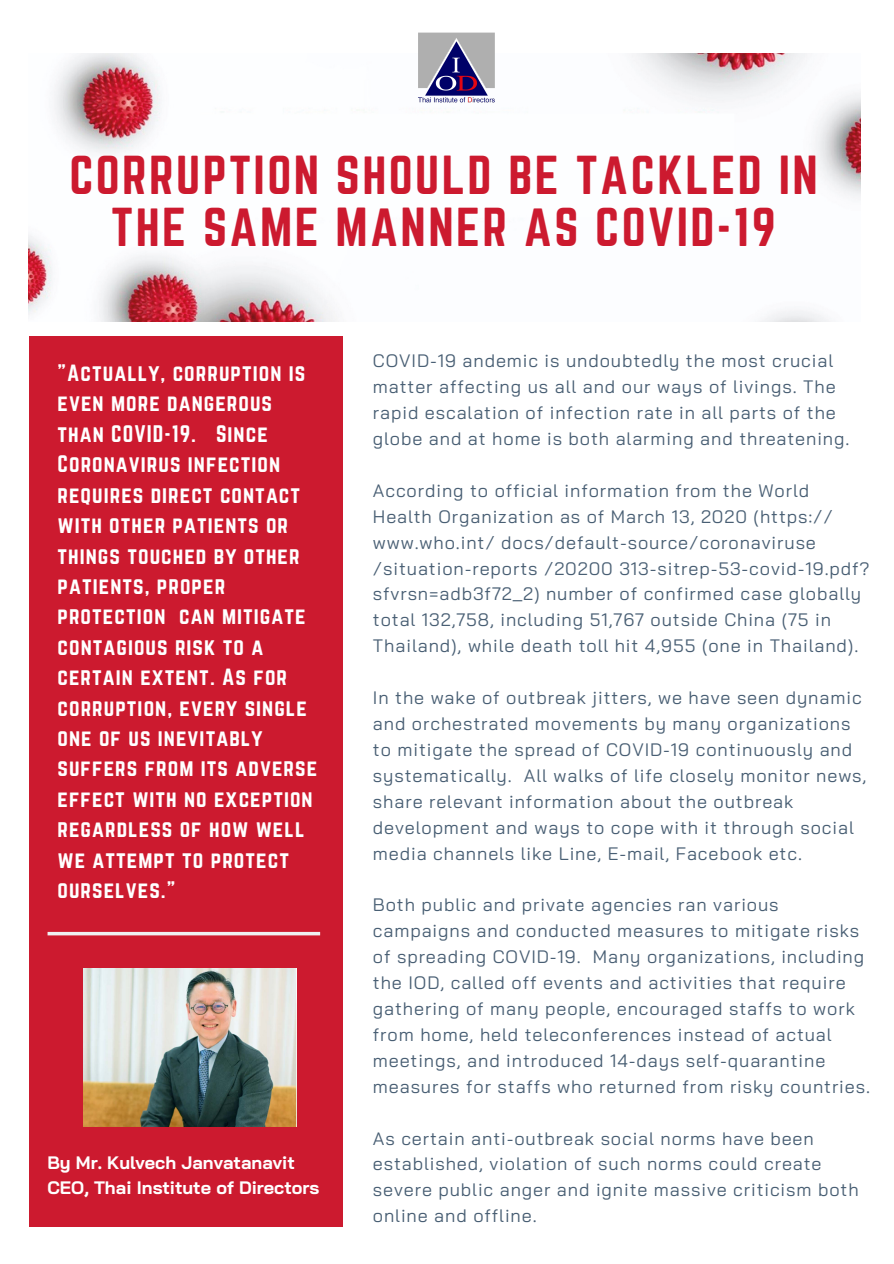
<style>
.page{position:relative;width:894px;height:1264px;background:#fff}
.page>*{position:absolute;margin:0;border:0;box-sizing:border-box;transform-origin:0 0}
.t1{font:48px/51.8px "Norwester";letter-spacing:.05em;color:#cc1a2f;text-align:center}
.t2{font:21px/30.5px "Norwester";letter-spacing:.05em;color:#fff}
.t3{font:18px/26px "Bai Jamjuree";letter-spacing:.05em;color:#495f74}
.t4{font:700 18px/24.8px "Bai Jamjuree";color:#fff}
</style>
<div class="page">
<img style="left:29px;top:53px;width:831px;height:268px">
<img style="left:417px;top:32px;width:78px;height:76px">
<div style="left:29px;top:336px;width:313px;height:890px;background:#cc1a2f"></div>
<img style="left:83px;top:968px;width:213px;height:158px">
<svg style="left:48px;top:931px;width:272px;height:4px"></svg>
<h1 class="t1" style="left:69px;top:151px;width:749px">CORRUPTION SHOULD BE TACKLED IN<br>THE SAME MANNER AS COVID-19</h1>
<p class="t2" style="left:57px;top:358px;width:261px">"Actually, corruption is even more dangerous than COVID-19. Since<br>Coronavirus infection requires direct contact with other patients or things touched by other patients, proper protection can mitigate contagious risk to a certain extent. As for corruption, every single one of us inevitably suffers from its adverse effect with no exception regardless of how well we attempt to protect ourselves."</p>
<p class="t4" style="left:48px;top:1150px;width:273px">By Mr. Kulvech Janvatanavit<br>CEO, Thai Institute of Directors</p>
<p class="t3" style="left:373px;top:347px;width:478px">COVID-19 andemic is undoubtedly the most crucial matter affecting us all and our ways of livings. The rapid escalation of infection rate in all parts of the globe and at home is both alarming and threatening.</p>
<p class="t3" style="left:373px;top:477px;width:498px">According to official information from the World Health Organization as of March 13, 2020 (https:// www.who.int/ docs/default-source/coronaviruse /situation-reports /20200 313-sitrep-53-covid-19.pdf? sfvrsn=adb3f72_2) number of confirmed case globally total 132,758, including 51,767 outside China (75 in Thailand), while death toll hit 4,955 (one in Thailand).</p>
<p class="t3" style="left:373px;top:684px;width:495px">In the wake of outbreak jitters, we have seen dynamic and orchestrated movements by many organizations to mitigate the spread of COVID-19 continuously and systematically. All walks of life closely monitor news, share relevant information about the outbreak development and ways to cope with it through social media channels like Line, E-mail, Facebook etc.</p>
<p class="t3" style="left:373px;top:891px;width:498px">Both public and private agencies ran various campaigns and conducted measures to mitigate risks of spreading COVID-19. Many organizations, including the IOD, called off events and activities that require gathering of many people, encouraged staffs to work from home, held teleconferences instead of actual meetings, and introduced 14-days self-quarantine measures for staffs who returned from risky countries.</p>
<p class="t3" style="left:373px;top:1124px;width:487px">As certain anti-outbreak social norms have been established, violation of such norms could create severe public anger and ignite massive criticism both online and offline.</p>
</div>
